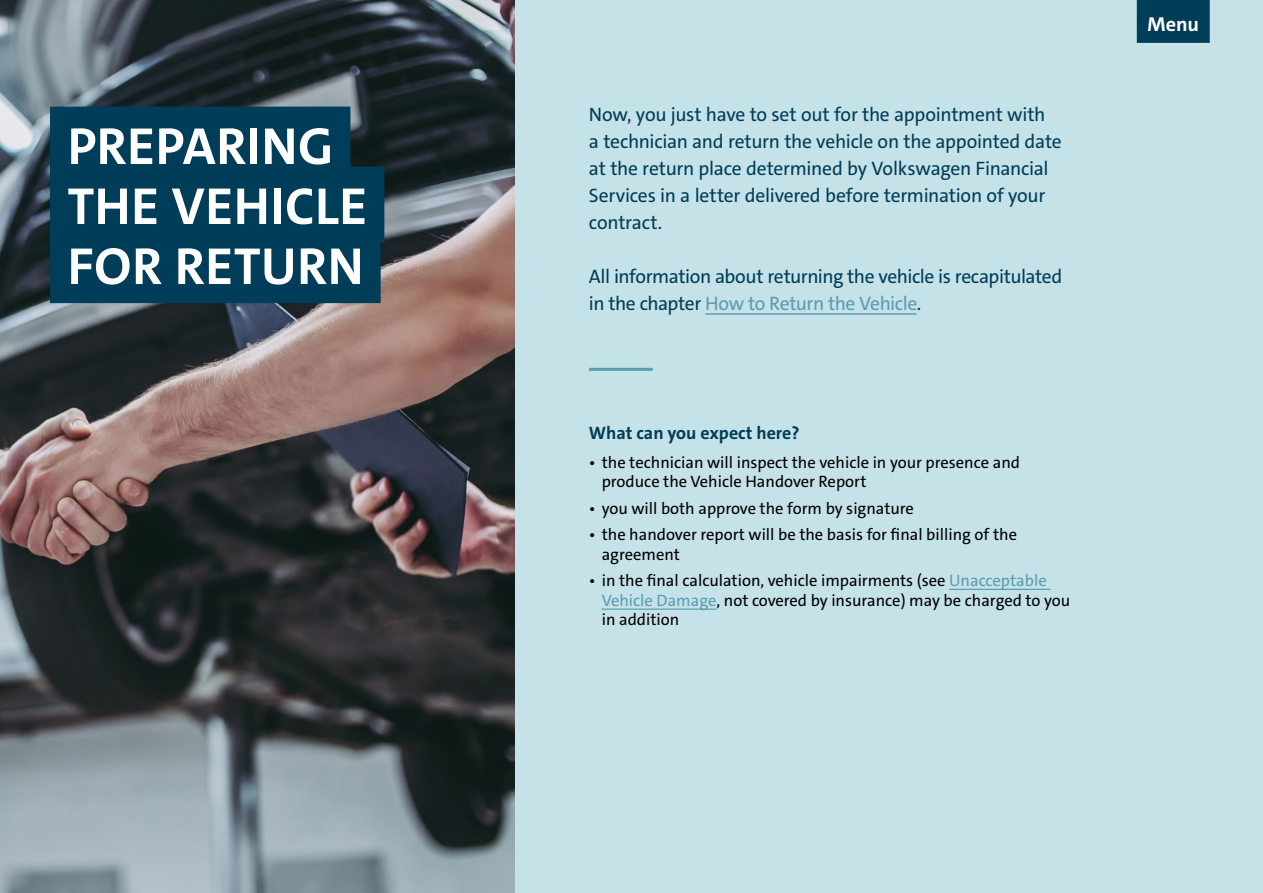
<style>
.page{position:relative;width:1263px;height:893px;background:#fff}
.page>*{position:absolute;margin:0;border:0;box-sizing:border-box;transform-origin:0 0}
.t1{font:700 52.5px/60px "VWAG The Sans";letter-spacing:.005em;color:#fff}
.t2{font:700 20.25px "VWAG The Sans";color:#fff}
.t3{font:19.5px/27px "VWAG The Sans";letter-spacing:-.015em;color:#003d58}
.t4{font:700 18px "VWAG The Sans";color:#003d58}
.t5{font:16.5px/19.8px "VWAG The Sans";color:#000}
.s1{color:#5b9caf}
</style>
<div class="page">
<div style="left:514px;top:0;width:749px;height:893px;background:#c5e2e8"></div>
<img style="left:0;top:0;width:514px;height:893px">
<hr style="left:705px;top:313px;width:212px;height:2px;background:#5b9caf">
<hr style="left:949px;top:589px;width:101px;height:1px;background:#5b9caf">
<hr style="left:602px;top:609px;width:114px;height:1px;background:#5b9caf">
<hr style="left:589px;top:368px;width:64px;height:3px;background:#5b9caf">
<div style="left:50px;top:107px;width:300px;height:76px;background:#003d58"></div>
<div style="left:50px;top:167px;width:334px;height:76px;background:#003d58"></div>
<div style="left:50px;top:227px;width:331px;height:76px;background:#003d58"></div>
<div style="left:1137px;top:0;width:73px;height:43px;background:#003d58"></div>
<h1 class="t1" style="left:68px;top:117px;width:301px">PREPARING<br>THE VEHICLE<br>FOR RETURN</h1>
<p class="t3" style="left:589px;top:101px;width:474px">Now, you just have to set out for the appointment with<br>a technician and return the vehicle on the appointed date at the return place determined by Volkswagen Financial Services in a letter delivered before termination of your contract.</p>
<p class="t3" style="left:589px;top:263px;width:475px">All information about returning the vehicle is recapitulated in the chapter <span class="s1">How to Return the Vehicle</span>.</p>
<p class="t4" style="left:589px;top:422px;width:212px">What can you expect here?</p>
<p class="t5" style="left:602px;top:452px;width:420px;text-indent:-13px">• the technician will inspect the vehicle in your presence and produce the Vehicle Handover Report</p>
<p class="t5" style="left:589px;top:498px;width:326px">• you will both approve the form by signature</p>
<p class="t5" style="left:602px;top:524px;width:417px;text-indent:-13px">• the handover report will be the basis for final billing of the agreement</p>
<p class="t5" style="left:602px;top:570px;width:470px;text-indent:-13px">• in the final calculation, vehicle impairments (see <span class="s1">Unacceptable<br>Vehicle Damage</span>, not covered by insurance) may be charged to you in addition</p>
<p class="t2" style="left:1147px;top:11px;width:53px">Menu</p>
</div>
